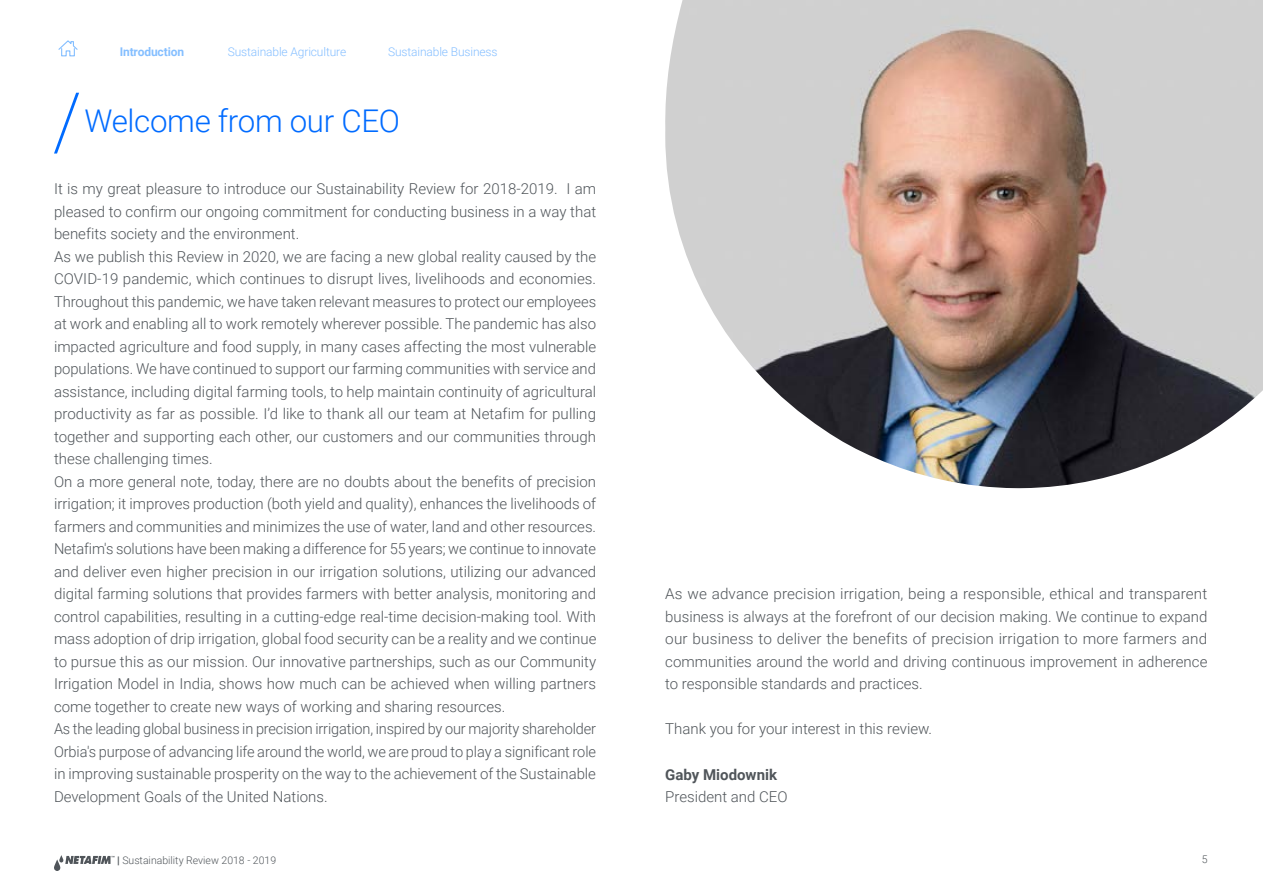
<style>
.page{position:relative;width:1263px;height:893px;background:#fff}
.page>*{position:absolute;margin:0;border:0;box-sizing:border-box;transform-origin:0 0}
.t1{font:300 31.35px "Roboto";letter-spacing:-.01em;color:#006bff}
.t2{font:300 15px/22.5px "Roboto";color:#50555a}
.t3{font:700 15px "Roboto";color:#50555a}
.t4{font:300 12px "Roboto";letter-spacing:-.01em;color:#85bfff}
.t5{font:700 12px "Roboto";letter-spacing:-.01em;color:#85bfff}
.t6{font:300 10.5px "Roboto";color:#50555a}
.s1{font-weight:900}
</style>
<div class="page">
<svg style="left:54px;top:855px;width:61px;height:16px"></svg>
<svg style="left:58px;top:40px;width:20px;height:17px"></svg>
<svg style="left:54px;top:92px;width:25px;height:62px"></svg>
<img style="left:665px;top:0;width:598px;height:488px">
<p class="t5" style="left:120px;top:44px;width:66px">Introduction</p>
<p class="t4" style="left:228px;top:44px;width:120px">Sustainable Agriculture</p>
<p class="t4" style="left:388px;top:44px;width:111px">Sustainable Business</p>
<h1 class="t1" style="left:84px;top:99px;width:317px">Welcome from our CEO</h1>
<p class="t2" style="left:54px;top:177px;width:544px">It is my great pleasure to introduce our Sustainability Review for 2018-2019. I am pleased to confirm our ongoing commitment for conducting business in a way that benefits society and the environment.<br>As we publish this Review in 2020, we are facing a new global reality caused by the COVID-19 pandemic, which continues to disrupt lives, livelihoods and economies.<br>Throughout this pandemic, we have taken relevant measures to protect our employees at work and enabling all to work remotely wherever possible. The pandemic has also impacted agriculture and food supply, in many cases affecting the most vulnerable populations. We have continued to support our farming communities with service and assistance, including digital farming tools, to help maintain continuity of agricultural productivity as far as possible. I’d like to thank all our team at Netafim for pulling together and supporting each other, our customers and our communities through these challenging times.<br>On a more general note, today, there are no doubts about the benefits of precision irrigation; it improves production (both yield and quality), enhances the livelihoods of farmers and communities and minimizes the use of water, land and other resources.<br>Netafim′s solutions have been making a difference for 55 years; we continue to innovate and deliver even higher precision in our irrigation solutions, utilizing our advanced digital farming solutions that provides farmers with better analysis, monitoring and control capabilities, resulting in a cutting-edge real-time decision-making tool. With mass adoption of drip irrigation, global food security can be a reality and we continue to pursue this as our mission. Our innovative partnerships, such as our Community Irrigation Model in India, shows how much can be achieved when willing partners come together to create new ways of working and sharing resources.<br>As the leading global business in precision irrigation, inspired by our majority shareholder Orbia′s purpose of advancing life around the world, we are proud to play a significant role in improving sustainable prosperity on the way to the achievement of the Sustainable Development Goals of the United Nations.</p>
<p class="t2" style="left:665px;top:582px;width:544px;text-align:justify">As we advance precision irrigation, being a responsible, ethical and transparent business is always at the forefront of our decision making. We continue to expand our business to deliver the benefits of precision irrigation to more farmers and communities around the world and driving continuous improvement in adherence to responsible standards and practices.</p>
<p class="t2" style="left:665px;top:717px;width:268px">Thank you for your interest in this review.</p>
<p class="t3" style="left:665px;top:764px;width:113px">Gaby Miodownik</p>
<p class="t2" style="left:665px;top:785px;width:124px">President and CEO</p>
<p class="t6" style="left:117px;top:852px;width:161px"><span class="s1">|</span> Sustainability Review 2018 - 2019</p>
<p class="t6" style="left:1202px;top:852px;width:7px">5</p>
</div>
